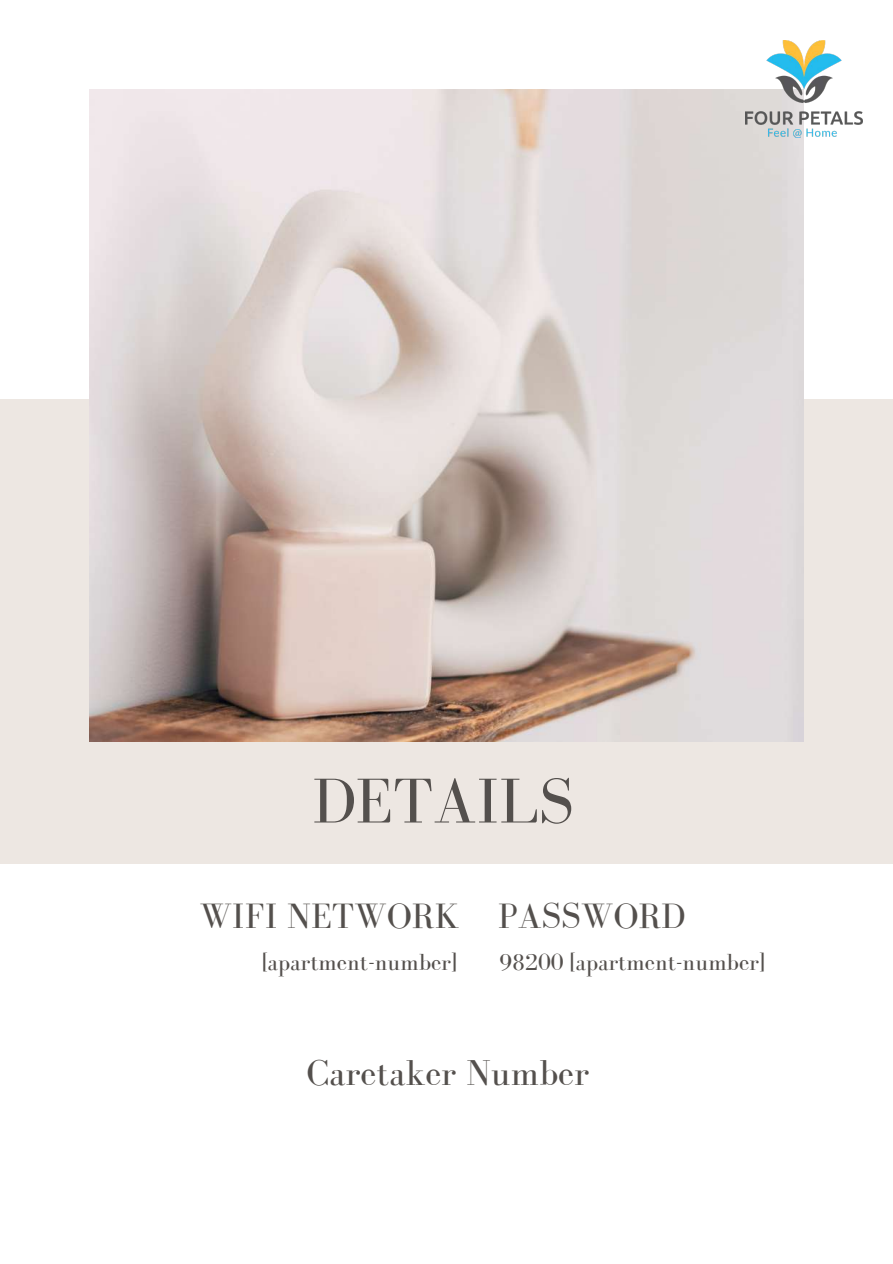
<style>
.page{position:relative;width:893px;height:1264px;background:#fff}
.page>*{position:absolute;margin:0;border:0;box-sizing:border-box;transform-origin:0 0}
.t1{font:65.1px "Bodoni FLF";color:#54504d}
.t2{font:37.05px "Bodoni FLF";color:#54504d}
.t3{font:36.15px "Bodoni FLF";color:#54504d}
.t4{font:24px "Bodoni FLF";color:#54504d}
</style>
<div class="page">
<div style="left:0;top:399px;width:892px;height:464px;background:#ede7e2"></div>
<img style="left:89px;top:89px;width:714px;height:652px">
<img style="left:745px;top:41px;width:117px;height:96px">
<h1 class="t1" style="left:312px;top:765px;width:263px">DETAILS</h1>
<h3 class="t3" style="left:199px;top:896px;width:487px">WIFI NETWORK PASSWORD</h3>
<p class="t4" style="left:262px;top:948px;width:195px">[apartment-number]</p>
<p class="t4" style="left:499px;top:948px;width:266px">98200 [apartment-number]</p>
<h2 class="t2" style="left:306px;top:1052px;width:284px">Caretaker Number</h2>
</div>
